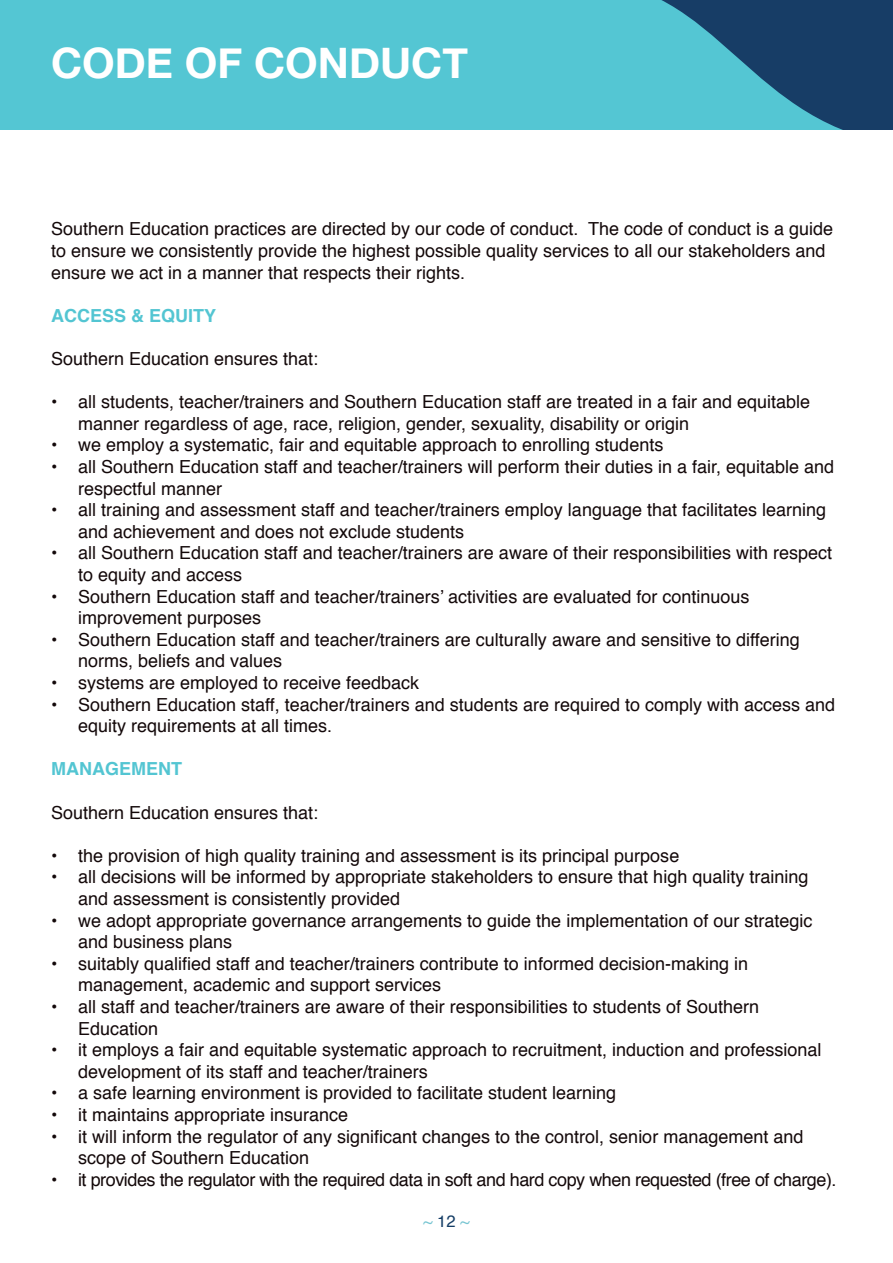
<style>
.page{position:relative;width:893px;height:1263px;background:#fff}
.page>*{position:absolute;margin:0;border:0;box-sizing:border-box;transform-origin:0 0}
.t1{font:700 42px "Helvetica Neue";color:#fff}
.Body{font:18px/21.6px "Helvetica";color:#130809}
.Body-2{font:18px "Helvetica";letter-spacing:-.025em;color:#130809}
.Body-3{font:700 18px "Helvetica";color:#53c5d2}
.t2{font:16.5px "Helvetica";color:#75c4d1}
.s1{color:#153d65}
</style>
<div class="page">
<div style="left:0;top:0;width:893px;height:129px;background:#54c6d3"></div>
<svg style="left:661px;top:0;width:232px;height:129px"></svg>
<p class="t1" style="left:51px;top:31px;width:419px">CODE OF CONDUCT</p>
<p class="Body" style="left:51px;top:219px;width:784px">Southern Education practices are directed by our code of conduct. The code of conduct is a guide to ensure we consistently provide the highest possible quality services to all our stakeholders and ensure we act in a manner that respects their rights.</p>
<p class="Body-3" style="left:51px;top:301px;width:167px">ACCESS &amp; EQUITY</p>
<p class="Body" style="left:51px;top:348px;width:269px">Southern Education ensures that:</p>
<p class="Body" style="left:78px;top:392px;width:734px;text-indent:-27px">• all students, teacher/trainers and Southern Education staff are treated in a fair and equitable manner regardless of age, race, religion, gender, sexuality, disability or origin</p>
<p class="Body" style="left:51px;top:435px;width:614px">• we employ a systematic, fair and equitable approach to enrolling students</p>
<p class="Body" style="left:78px;top:456px;width:758px;text-indent:-27px">• all Southern Education staff and teacher/trainers will perform their duties in a fair, equitable and respectful manner</p>
<p class="Body" style="left:78px;top:500px;width:750px;text-indent:-27px">• all training and assessment staff and teacher/trainers employ language that facilitates learning and achievement and does not exclude students</p>
<p class="Body" style="left:78px;top:543px;width:756px;text-indent:-27px">• all Southern Education staff and teacher/trainers are aware of their responsibilities with respect to equity and access</p>
<p class="Body" style="left:78px;top:586px;width:673px;text-indent:-27px">• Southern Education staff and teacher/trainers’ activities are evaluated for continuous improvement purposes</p>
<p class="Body" style="left:78px;top:629px;width:723px;text-indent:-27px">• Southern Education staff and teacher/trainers are culturally aware and sensitive to differing norms, beliefs and values</p>
<p class="Body" style="left:51px;top:672px;width:370px">• systems are employed to receive feedback</p>
<p class="Body" style="left:78px;top:694px;width:759px;text-indent:-27px">• Southern Education staff, teacher/trainers and students are required to comply with access and equity requirements at all times.</p>
<p class="Body-3" style="left:51px;top:754px;width:132px">MANAGEMENT</p>
<p class="Body" style="left:51px;top:802px;width:269px">Southern Education ensures that:</p>
<p class="Body" style="left:51px;top:845px;width:630px">• the provision of high quality training and assessment is its principal purpose</p>
<p class="Body" style="left:78px;top:867px;width:732px;text-indent:-27px">• all decisions will be informed by appropriate stakeholders to ensure that high quality training and assessment is consistently provided</p>
<p class="Body" style="left:78px;top:910px;width:736px;text-indent:-27px">• we adopt appropriate governance arrangements to guide the implementation of our strategic and business plans</p>
<p class="Body" style="left:78px;top:953px;width:671px;text-indent:-27px">• suitably qualified staff and teacher/trainers contribute to informed decision-making in management, academic and support services</p>
<p class="Body" style="left:78px;top:996px;width:683px;text-indent:-27px">• all staff and teacher/trainers are aware of their responsibilities to students of Southern<br>Education</p>
<p class="Body" style="left:78px;top:1040px;width:745px;text-indent:-27px">• it employs a fair and equitable systematic approach to recruitment, induction and professional development of its staff and teacher/trainers</p>
<p class="Body" style="left:51px;top:1083px;width:567px">• a safe learning environment is provided to facilitate student learning</p>
<p class="Body" style="left:51px;top:1104px;width:299px">• it maintains appropriate insurance</p>
<p class="Body" style="left:78px;top:1126px;width:727px;text-indent:-27px">• it will inform the regulator of any significant changes to the control, senior management and scope of Southern Education</p>
<p class="Body-2" style="left:51px;top:1166px;width:787px">• it provides the regulator with the required data in soft and hard copy when requested (free of charge).</p>
<p class="t2" style="left:423px;top:1209px;width:48px">~<span class="s1">12</span>~</p>
</div>
